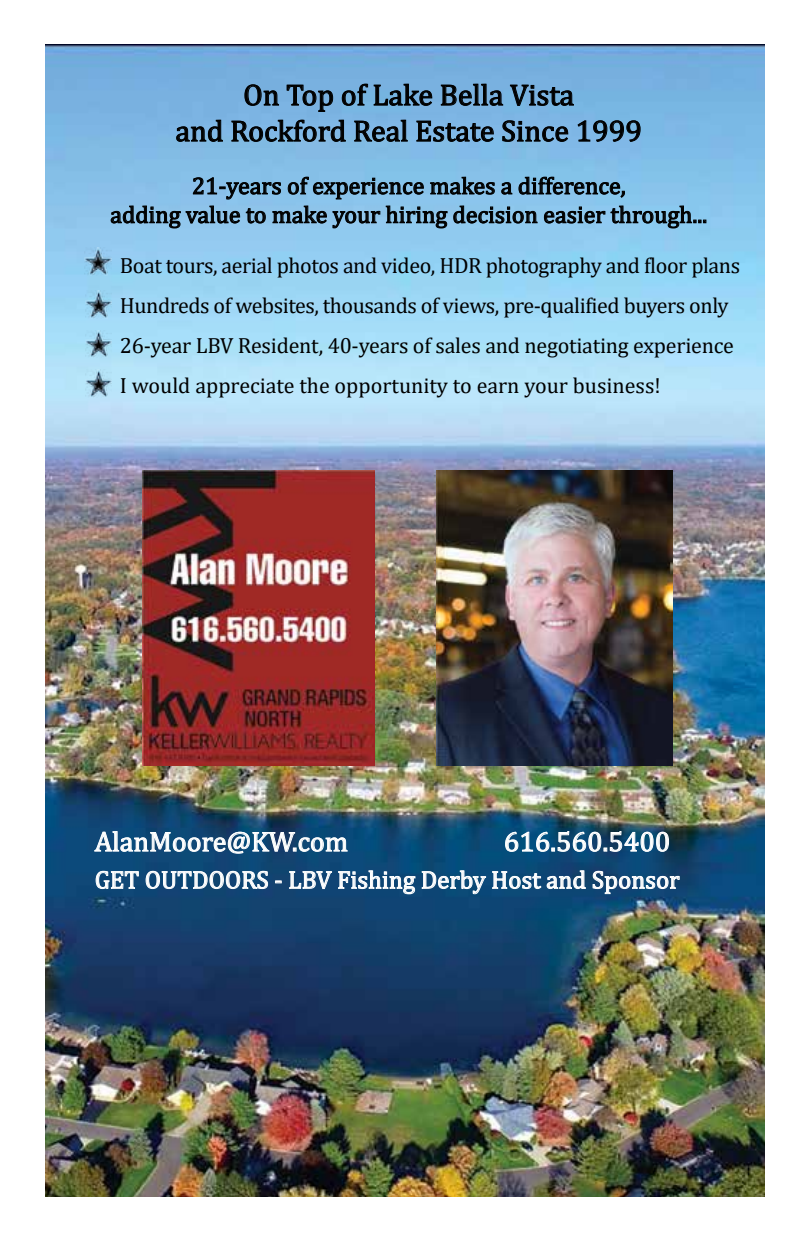
<style>
.page{position:relative;width:810px;height:1242px;background:#fff}
.page>*{position:absolute;margin:0;border:0;box-sizing:border-box;transform-origin:0 0}
.t1{font:30px/36px "Cambria Math";color:#000;text-align:center}
.t2{font:28px "Cambria Math";color:#fff}
.t3{font:25px "Cambria Math";color:#fff}
.t4{font:24px/28.8px "Cambria Math";color:#000;text-align:center}
.t5{font:22px/40px "Cambria Math";letter-spacing:-.02em;color:#000}
</style>
<div class="page">
<img style="left:45px;top:44px;width:720px;height:1153px">
<svg style="left:245px;top:84px;width:34px;height:22px"></svg>
<svg style="left:287px;top:85px;width:46px;height:27px"></svg>
<svg style="left:342px;top:84px;width:26px;height:22px"></svg>
<svg style="left:374px;top:84px;width:58px;height:22px"></svg>
<svg style="left:441px;top:84px;width:62px;height:22px"></svg>
<svg style="left:510px;top:85px;width:64px;height:21px"></svg>
<svg style="left:176px;top:120px;width:47px;height:22px"></svg>
<svg style="left:231px;top:120px;width:115px;height:22px;background:#5d87a8"></svg>
<svg style="left:354px;top:120px;width:54px;height:22px"></svg>
<svg style="left:416px;top:121px;width:78px;height:21px;background:#5a82a3"></svg>
<svg style="left:502px;top:120px;width:66px;height:22px"></svg>
<svg style="left:578px;top:120px;width:63px;height:22px"></svg>
<svg style="left:193px;top:178px;width:88px;height:21px;background:#6692b0"></svg>
<svg style="left:288px;top:177px;width:136px;height:22px;background:#6692b0"></svg>
<svg style="left:430px;top:177px;width:65px;height:17px"></svg>
<svg style="left:502px;top:182px;width:10px;height:12px"></svg>
<svg style="left:519px;top:177px;width:106px;height:20px;background:#5f8ba7"></svg>
<svg style="left:111px;top:206px;width:129px;height:22px;background:#6992ae"></svg>
<svg style="left:246px;top:208px;width:20px;height:15px"></svg>
<svg style="left:273px;top:206px;width:54px;height:17px"></svg>
<svg style="left:333px;top:211px;width:47px;height:17px"></svg>
<svg style="left:386px;top:206px;width:61px;height:22px"></svg>
<svg style="left:454px;top:206px;width:83px;height:17px"></svg>
<svg style="left:544px;top:207px;width:61px;height:16px"></svg>
<svg style="left:611px;top:206px;width:95px;height:22px;background:#6998b5"></svg>
<svg style="left:94px;top:831px;width:254px;height:23px;background:#4a7496"></svg>
<svg style="left:505px;top:831px;width:164px;height:21px;background:#497695"></svg>
<svg style="left:96px;top:871px;width:43px;height:18px"></svg>
<svg style="left:146px;top:871px;width:122px;height:18px;background:#5a809f"></svg>
<svg style="left:275px;top:881px;width:6px;height:2px"></svg>
<svg style="left:289px;top:871px;width:43px;height:18px"></svg>
<svg style="left:338px;top:871px;width:77px;height:23px;background:#50789a"></svg>
<svg style="left:422px;top:871px;width:64px;height:23px"></svg>
<svg style="left:492px;top:871px;width:49px;height:18px"></svg>
<svg style="left:547px;top:871px;width:39px;height:18px"></svg>
<svg style="left:593px;top:871px;width:87px;height:23px;background:#486f92"></svg>
<img style="left:143px;top:470px;width:232px;height:295px">
<img style="left:436px;top:470px;width:236px;height:295px">
<img style="left:85px;top:248px;width:27px;height:27px">
<img style="left:85px;top:290px;width:27px;height:28px">
<img style="left:85px;top:330px;width:27px;height:28px">
<img style="left:85px;top:370px;width:27px;height:28px">
<h1 class="t1" style="left:175px;top:77px;width:468px">On Top of Lake Bella Vista<br>and Rockford Real Estate Since 1999</h1>
<p class="t4" style="left:110px;top:171px;width:598px">21-years of experience makes a difference,<br>adding value to make your hiring decision easier through...</p>
<p class="t5" style="left:120px;top:245px;width:622px">Boat tours, aerial photos and video, HDR photography and floor plans Hundreds of websites, thousands of views, pre-qualified buyers only 26-year LBV Resident, 40-years of sales and negotiating experience I would appreciate the opportunity to earn your business!</p>
<p class="t2" style="left:95px;top:825px;width:255px">AlanMoore@KW.com</p>
<p class="t2" style="left:504px;top:825px;width:168px">616.560.5400</p>
<p class="t3" style="left:95px;top:865px;width:586px">GET OUTDOORS - LBV Fishing Derby Host and Sponsor</p>
</div>
